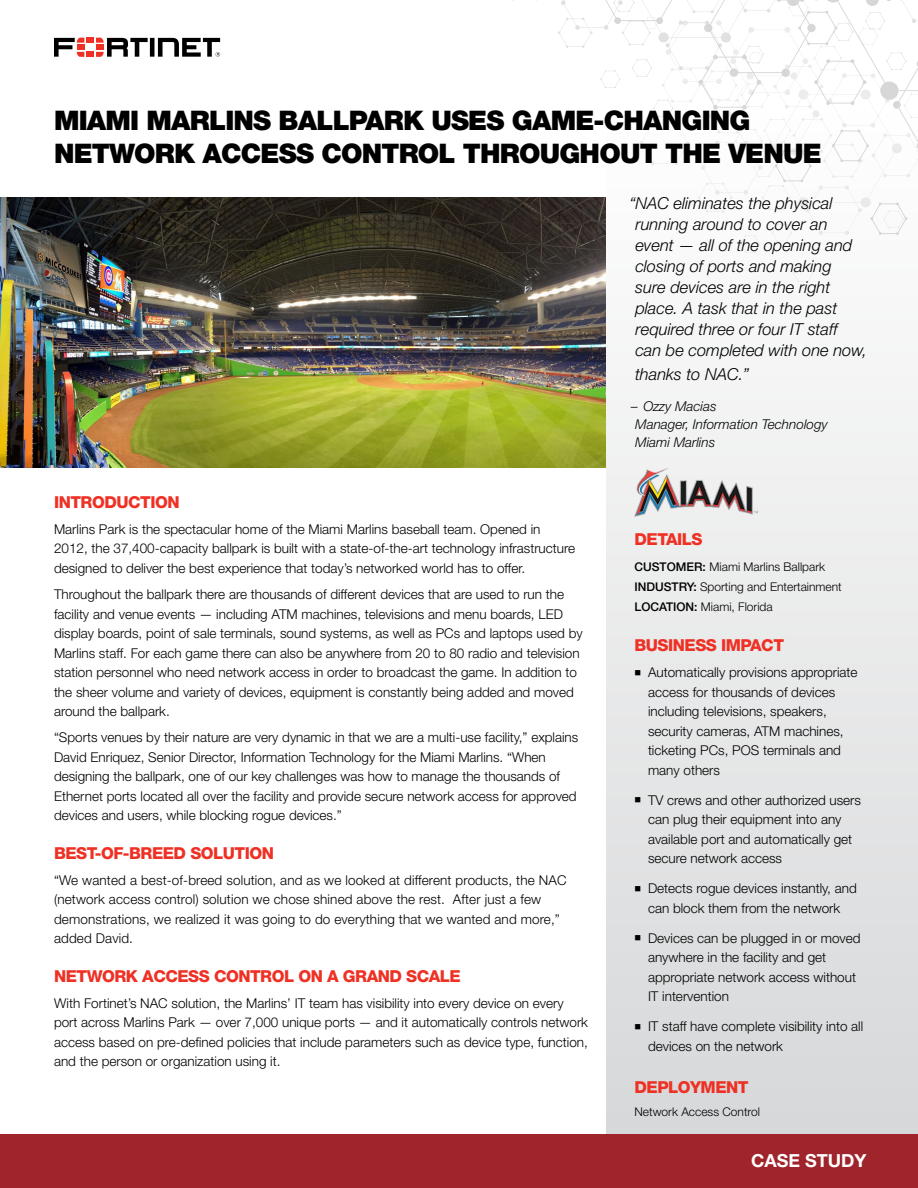
<style>
.page{position:relative;width:918px;height:1188px;background:#fff}
.page>*{position:absolute;margin:0;border:0;box-sizing:border-box;transform-origin:0 0}
.t1{font:900 27px/32.4px "Helvetica Neue LT Pro";letter-spacing:-.03em;color:#000}
.t2{font:700 18px "Helvetica Neue LT Pro";color:#fff}
.t3{font:italic 300 16.5px/21px "Helvetica Neue LT Pro";color:#000}
.t4{font:800 16.5px "Helvetica Neue LT Pro";letter-spacing:-.03em;color:#ee3124}
.t5{font:300 13.5px/19.5px "Helvetica Neue LT Pro";color:#000}
.t6{font:italic 300 13.5px/18px "Helvetica Neue LT Pro";color:#000}
.t7{font:300 12px/20.2px "Helvetica Neue LT Pro";color:#000}
.s1{font-weight:500}
</style>
<div class="page">
<div style="left:0;top:1134px;width:918px;height:54px;background:#a0242b"></div>
<div style="left:86px;top:38px;width:8px;height:5px;background:#ee3124"></div>
<div style="left:86px;top:52px;width:8px;height:5px;background:#ee3124"></div>
<svg style="left:54px;top:38px;width:30px;height:19px"></svg>
<svg style="left:96px;top:38px;width:124px;height:19px"></svg>
<svg style="left:558px;top:0;width:360px;height:108px"></svg>
<div style="left:606px;top:108px;width:312px;height:1026px;background:linear-gradient(to bottom,#fefefe,#d7d8d9)"></div>
<img style="left:634px;top:466px;width:123px;height:56px">
<img style="left:0;top:197px;width:606px;height:270px">
<h1 class="t1" style="left:54px;top:104px;width:769px">MIAMI MARLINS BALLPARK USES GAME-CHANGING<br>NETWORK ACCESS CONTROL THROUGHOUT THE VENUE</h1>
<p class="t4" style="left:54px;top:492px;width:127px">INTRODUCTION</p>
<p class="t5" style="left:54px;top:519px;width:523px">Marlins Park is the spectacular home of the Miami Marlins baseball team. Opened in<br>2012, the 37,400-capacity ballpark is built with a state-of-the-art technology infrastructure designed to deliver the best experience that today’s networked world has to offer.</p>
<p class="t5" style="left:54px;top:584px;width:530px">Throughout the ballpark there are thousands of different devices that are used to run the facility and venue events — including ATM machines, televisions and menu boards, LED display boards, point of sale terminals, sound systems, as well as PCs and laptops used by Marlins staff. For each game there can also be anywhere from 20 to 80 radio and television station personnel who need network access in order to broadcast the game. In addition to the sheer volume and variety of devices, equipment is constantly being added and moved around the ballpark.</p>
<p class="t5" style="left:54px;top:728px;width:526px">“Sports venues by their nature are very dynamic in that we are a multi-use facility,” explains David Enriquez, Senior Director, Information Technology for the Miami Marlins. “When designing the ballpark, one of our key challenges was how to manage the thousands of Ethernet ports located all over the facility and provide secure network access for approved devices and users, while blocking rogue devices.”</p>
<p class="t4" style="left:54px;top:843px;width:221px">BEST-OF-BREED SOLUTION</p>
<p class="t5" style="left:54px;top:870px;width:514px">“We wanted a best-of-breed solution, and as we looked at different products, the NAC (network access control) solution we chose shined above the rest. After just a few demonstrations, we realized it was going to do everything that we wanted and more,” added David.</p>
<p class="t4" style="left:54px;top:966px;width:408px">NETWORK ACCESS CONTROL ON A GRAND SCALE</p>
<p class="t5" style="left:54px;top:993px;width:536px">With Fortinet’s NAC solution, the Marlins’ IT team has visibility into every device on every port across Marlins Park — over 7,000 unique ports — and it automatically controls network access based on pre-defined policies that include parameters such as device type, function, and the person or organization using it.</p>
<p class="t3" style="left:635px;top:192px;width:233px;text-indent:-6px">“NAC eliminates the physical running around to cover an event — all of the opening and closing of ports and making<br>sure devices are in the right place. A task that in the past required three or four IT staff can be completed with one now,</p>
<p class="t3" style="left:635px;top:363px;width:116px">thanks to NAC.”</p>
<p class="t6" style="left:631px;top:397px;width:198px">– Ozzy Macias<br>Manager, Information Technology<br>Miami Marlins</p>
<p class="t4" style="left:634px;top:529px;width:69px">DETAILS</p>
<p class="t7" style="left:634px;top:556px;width:209px"><span class="s1">CUSTOMER:</span> Miami Marlins Ballpark<br><span class="s1">INDUSTRY:</span> Sporting and Entertainment<br><span class="s1">LOCATION:</span> Miami, Florida</p>
<p class="t4" style="left:634px;top:635px;width:151px">BUSINESS IMPACT</p>
<p class="t5" style="left:648px;top:663px;width:211px;text-indent:-14px">■ Automatically provisions appropriate access for thousands of devices including televisions, speakers, security cameras, ATM machines, ticketing PCs, POS terminals and many others</p>
<p class="t5" style="left:648px;top:790px;width:215px;text-indent:-14px">■ TV crews and other authorized users can plug their equipment into any available port and automatically get secure network access</p>
<p class="t5" style="left:634px;top:879px;width:224px;text-align:center">■ Detects rogue devices instantly, and can block them from the network</p>
<p class="t5" style="left:648px;top:928px;width:214px;text-indent:-14px">■ Devices can be plugged in or moved anywhere in the facility and get appropriate network access without<br>IT intervention</p>
<p class="t5" style="left:648px;top:1017px;width:217px;text-indent:-14px">■ IT staff have complete visibility into all devices on the network</p>
<p class="t4" style="left:634px;top:1077px;width:116px">DEPLOYMENT</p>
<p class="t7" style="left:634px;top:1102px;width:127px">Network Access Control</p>
<h2 class="t2" style="left:751px;top:1150px;width:117px">CASE STUDY</h2>
</div>
